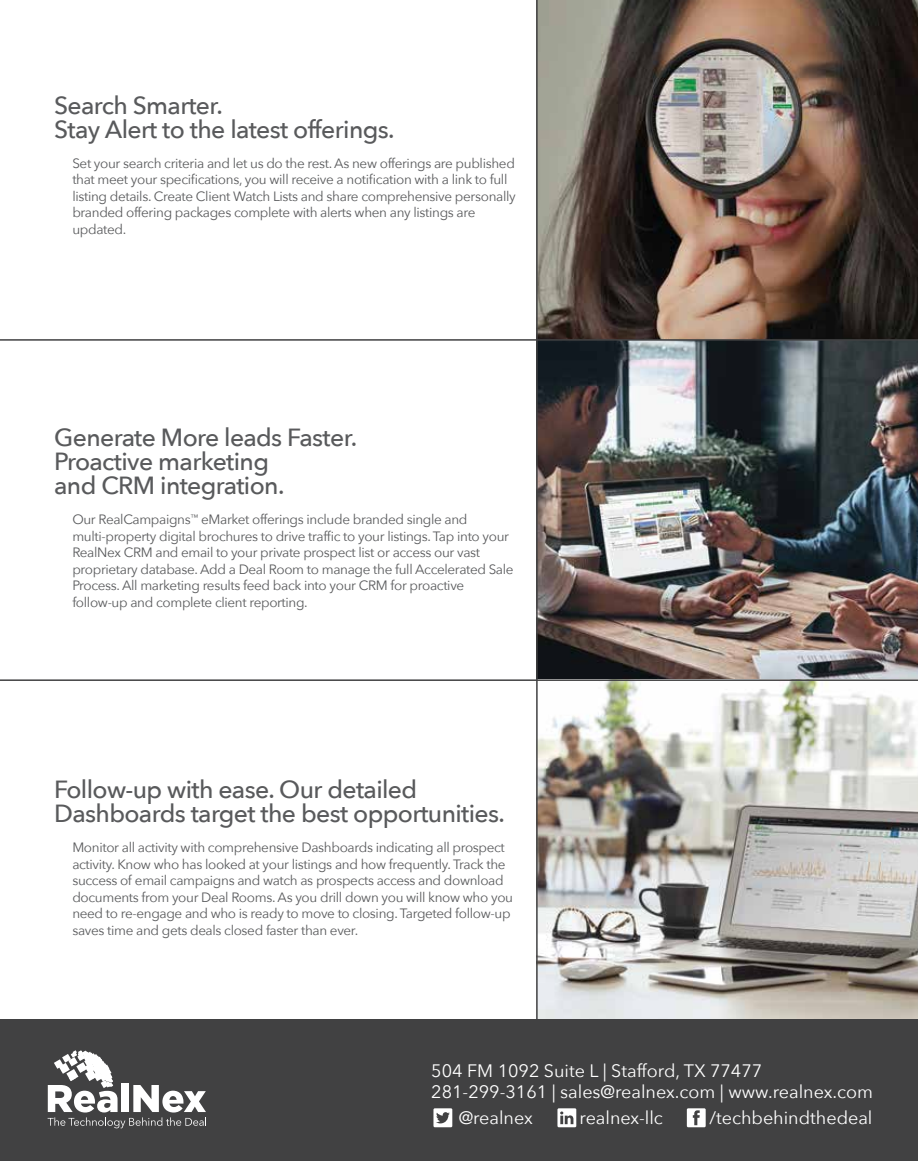
<style>
.page{position:relative;width:918px;height:1161px;background:#fff}
.page>*{position:absolute;margin:0;border:0;box-sizing:border-box;transform-origin:0 0}
.t1{font:500 24.75px/24px "Avenir Next";letter-spacing:-.025em;color:#595a5c}
.t2{font:18px/21px "Avenir Next";color:#fff}
.t3{font:13.5px/16.5px "Avenir Next";letter-spacing:-.025em;color:#595a5c}
</style>
<div class="page">
<img style="left:538px;top:0;width:380px;height:1019px">
<hr style="left:0;top:679px;width:918px;height:2px;background:#414142">
<hr style="left:0;top:339px;width:918px;height:2px;background:#414142">
<hr style="left:536px;top:0;width:2px;height:1019px;background:#414142">
<div style="left:0;top:1019px;width:918px;height:142px;background:#414142"></div>
<svg style="left:557px;top:1108px;width:19px;height:19px"></svg>
<svg style="left:433px;top:1108px;width:19px;height:19px"></svg>
<svg style="left:687px;top:1108px;width:19px;height:19px"></svg>
<svg style="left:48px;top:1050px;width:158px;height:78px"></svg>
<h1 class="t1" style="left:54px;top:92px;width:342px">Search Smarter.<br>Stay Alert to the latest offerings.</h1>
<p class="t3" style="left:72px;top:154px;width:445px">Set your search criteria and let us do the rest. As new offerings are published that meet your specifications, you will receive a notification with a link to full listing details. Create Client Watch Lists and share comprehensive personally branded offering packages complete with alerts when any listings are updated.</p>
<h1 class="t1" style="left:54px;top:424px;width:305px">Generate More leads Faster.<br>Proactive marketing<br>and CRM integration.</h1>
<p class="t3" style="left:72px;top:511px;width:443px">Our RealCampaigns<sup>™</sup> eMarket offerings include branded single and multi-property digital brochures to drive traffic to your listings. Tap into your RealNex CRM and email to your private prospect list or access our vast proprietary database. Add a Deal Room to manage the full Accelerated Sale Process. All marketing results feed back into your CRM for proactive follow-up and complete client reporting.</p>
<h1 class="t1" style="left:54px;top:776px;width:452px">Follow-up with ease. Our detailed<br>Dashboards target the best opportunities.</h1>
<p class="t3" style="left:72px;top:839px;width:442px">Monitor all activity with comprehensive Dashboards indicating all prospect activity. Know who has looked at your listings and how frequently. Track the success of email campaigns and watch as prospects access and download documents from your Deal Rooms. As you drill down you will know who you need to re-engage and who is ready to move to closing. Targeted follow-up saves time and gets deals closed faster than ever.</p>
<h2 class="t2" style="left:431px;top:1060px;width:443px">504 FM 1092 Suite L | Stafford, TX 77477<br>281-299-3161 | sales@realnex.com | www.realnex.com</h2>
<h2 class="t2" style="left:459px;top:1106px;width:76px">@realnex</h2>
<h2 class="t2" style="left:580px;top:1106px;width:85px">realnex-llc</h2>
<h2 class="t2" style="left:709px;top:1106px;width:165px">/techbehindthedeal</h2>
</div>
